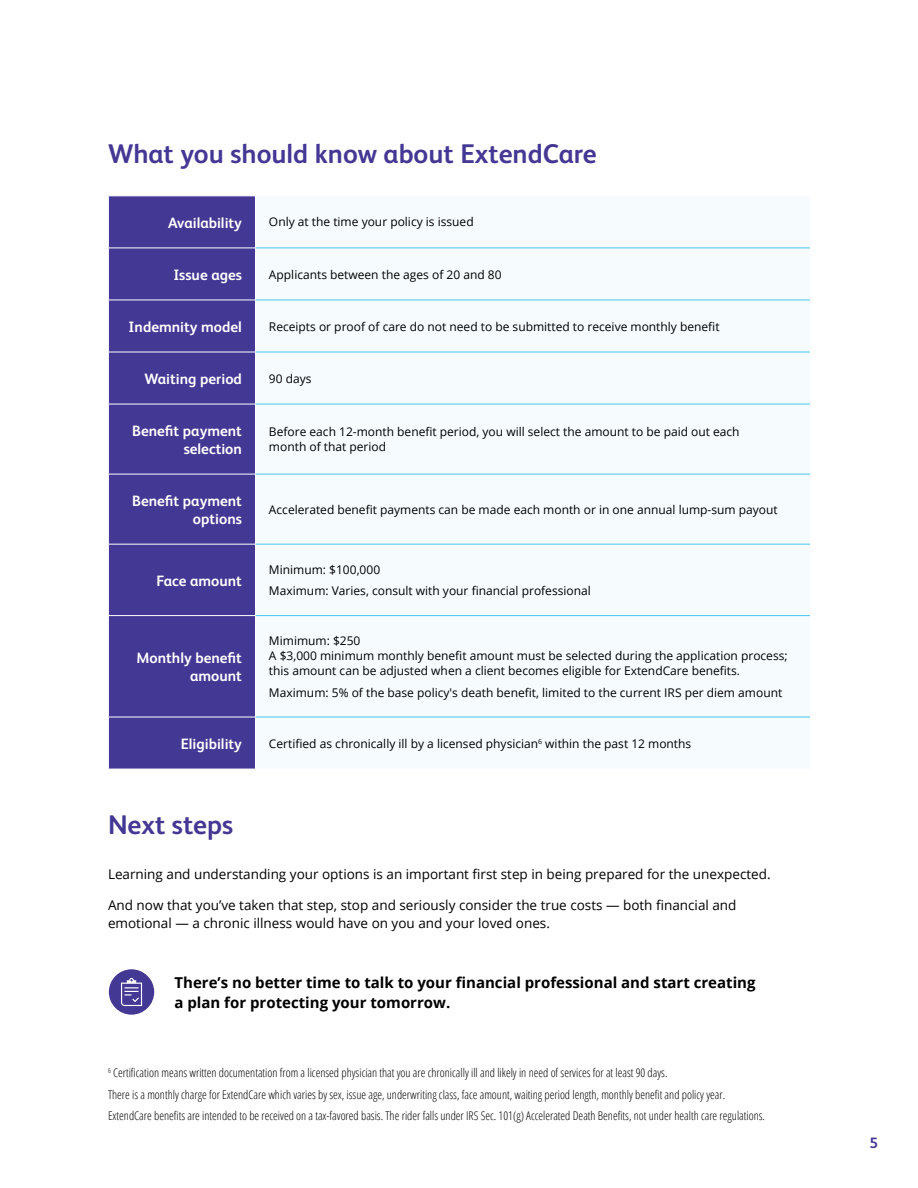
<style>
.page{position:relative;width:918px;height:1188px;background:#fff}
.page>*{position:absolute;margin:0;border:0;box-sizing:border-box;transform-origin:0 0}
.t1{font:700 27px "FS Albert Pro";color:#443895}
.t2{font:700 15px/18px "FS Albert Pro";color:#fff;text-align:right}
.t3{font:700 15px/19.5px "Open Sans";color:#000}
.t4{font:700 15px "FS Albert Pro";color:#443895}
.t5{font:13.5px/18px "Open Sans";color:#000}
.t6{font:12px/15px "Open Sans";color:#000}
.t7{font:300 condensed 12px/21.8px "Open Sans";color:#000}
</style>
<div class="page">
<div style="left:109px;top:196px;width:146px;height:573px;background:#443895"></div>
<div style="left:256px;top:247px;width:554px;height:470px;background:#f6fbfe"></div>
<hr style="left:108px;top:248px;width:148px;height:1px;background:#fff">
<hr style="left:108px;top:300px;width:148px;height:1px;background:#fff">
<hr style="left:108px;top:352px;width:148px;height:1px;background:#fff">
<hr style="left:108px;top:404px;width:148px;height:1px;background:#fff">
<hr style="left:108px;top:474px;width:148px;height:1px;background:#fff">
<hr style="left:108px;top:544px;width:148px;height:1px;background:#fff">
<hr style="left:108px;top:615px;width:148px;height:1px;background:#fff">
<hr style="left:108px;top:717px;width:148px;height:1px;background:#fff">
<hr style="left:256px;top:248px;width:554px;height:1px;background:#49c7ed">
<hr style="left:256px;top:300px;width:554px;height:1px;background:#49c7ed">
<hr style="left:256px;top:352px;width:554px;height:1px;background:#49c7ed">
<hr style="left:256px;top:404px;width:554px;height:1px;background:#49c7ed">
<hr style="left:256px;top:474px;width:554px;height:1px;background:#49c7ed">
<hr style="left:256px;top:544px;width:554px;height:1px;background:#49c7ed">
<hr style="left:256px;top:615px;width:554px;height:1px;background:#49c7ed">
<hr style="left:256px;top:717px;width:554px;height:1px;background:#49c7ed">
<div style="left:109px;top:969px;width:45px;height:46px;background:#443895;border-radius:50%"></div>
<svg style="left:121px;top:978px;width:21px;height:28px"></svg>
<h1 class="t1" style="left:108px;top:134px;width:490px">What you should know about ExtendCare</h1>
<p class="t2" style="left:168px;top:213px;width:75px">Availability</p>
<p class="t6" style="left:269px;top:214px;width:206px">Only at the time your policy is issued</p>
<p class="t2" style="left:173px;top:265px;width:70px">Issue ages</p>
<p class="t6" style="left:269px;top:266px;width:234px">Applicants between the ages of 20 and 80</p>
<p class="t2" style="left:129px;top:317px;width:115px">Indemnity model</p>
<p class="t6" style="left:269px;top:318px;width:452px">Receipts or proof of care do not need to be submitted to receive monthly benefit</p>
<p class="t2" style="left:145px;top:369px;width:99px">Waiting period</p>
<p class="t6" style="left:269px;top:370px;width:44px">90 days</p>
<p class="t2" style="left:132px;top:421px;width:111px">Benefit payment selection</p>
<p class="t6" style="left:269px;top:424px;width:472px">Before each 12-month benefit period, you will select the amount to be paid out each month of that period</p>
<p class="t2" style="left:132px;top:491px;width:111px">Benefit payment options</p>
<p class="t6" style="left:269px;top:502px;width:510px">Accelerated benefit payments can be made each month or in one annual lump-sum payout</p>
<p class="t2" style="left:156px;top:571px;width:87px">Face amount</p>
<p class="t6" style="left:269px;top:558px;width:323px;line-height:21.8px">Minimum: $100,000<br>Maximum: Varies, consult with your financial professional</p>
<p class="t2" style="left:136px;top:648px;width:107px">Monthly benefit amount</p>
<p class="t6" style="left:269px;top:633px;width:520px">Mimimum: $250<br>A $3,000 minimum monthly benefit amount must be selected during the application process; this amount can be adjusted when a client becomes eligible for ExtendCare benefits.</p>
<p class="t6" style="left:269px;top:685px;width:515px">Maximum: 5% of the base policy's death benefit, limited to the current IRS per diem amount</p>
<p class="t2" style="left:181px;top:734px;width:63px">Eligibility</p>
<p class="t6" style="left:269px;top:735px;width:424px">Certified as chronically ill by a licensed physician<sup>6</sup> within the past 12 months</p>
<h1 class="t1" style="left:108px;top:806px;width:127px">Next steps</h1>
<p class="t5" style="left:108px;top:865px;width:664px">Learning and understanding your options is an important first step in being prepared for the unexpected.</p>
<p class="t5" style="left:108px;top:896px;width:630px">And now that you’ve taken that step, stop and seriously consider the true costs — both financial and emotional — a chronic illness would have on you and your loved ones.</p>
<p class="t3" style="left:174px;top:973px;width:583px">There’s no better time to talk to your financial professional and start creating a plan for protecting your tomorrow.</p>
<p class="t7" style="left:108px;top:1061px;width:659px"><sup>6</sup> Certification means written documentation from a licensed physician that you are chronically ill and likely in need of services for at least 90 days.<br>There is a monthly charge for ExtendCare which varies by sex, issue age, underwriting class, face amount, waiting period length, monthly benefit and policy year.<br>ExtendCare benefits are intended to be received on a tax-favored basis. The rider falls under IRS Sec. 101(g) Accelerated Death Benefits, not under health care regulations.</p>
<p class="t4" style="left:869px;top:1132px;width:10px">5</p>
</div>
